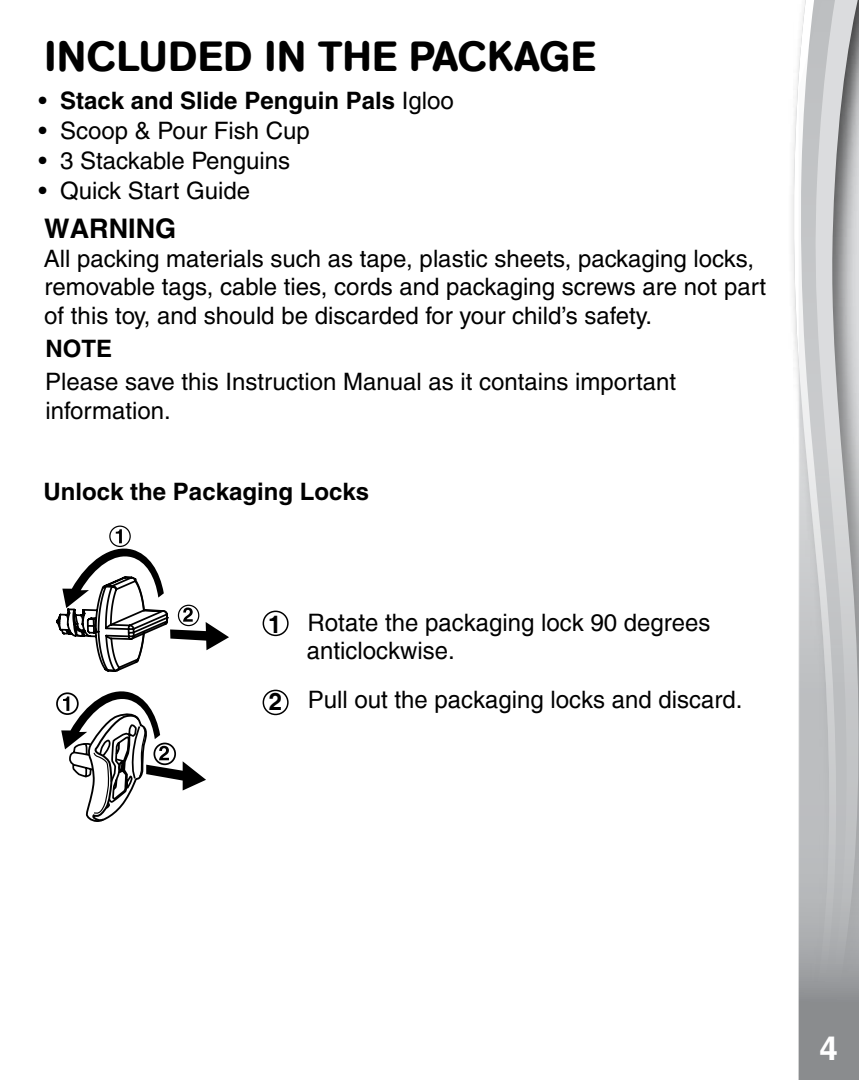
<style>
.page{position:relative;width:859px;height:1080px;background:#fff}
.page>*{position:absolute;margin:0;border:0;box-sizing:border-box;transform-origin:0 0}
.t1{font:500 42px "AG Book Rounded";letter-spacing:.02em;color:#000}
.t2{font:700 33px "Helvetica";color:#fff}
.t3{font:700 27px "Helvetica";color:#000}
.t4{font:500 24px/28.8px "Helvetica";color:#000}
.t5{font:24px/28.8px "Helvetica";color:#000}
.t6{font:700 24px "Helvetica";color:#000}
.t7{font:700 24px "Helvetica";color:#000}
.s1{font-weight:500}
.s2{font-weight:400}
.s3{font-weight:700}
</style>
<div class="page">
<div style="left:56px;top:692px;width:23px;height:23px;border:2px solid #000;border-radius:50%"></div>
<svg style="left:61px;top:691px;width:145px;height:131px"></svg>
<div style="left:153px;top:743px;width:23px;height:22px;border:2px solid #000;border-radius:50%"></div>
<div style="left:263px;top:611px;width:26px;height:25px;border:2px solid #000;border-radius:50%"></div>
<div style="left:263px;top:690px;width:26px;height:25px;border:2px solid #000;border-radius:50%"></div>
<div style="left:109px;top:526px;width:22px;height:21px;border:1px solid #000;border-radius:50%"></div>
<svg style="left:56px;top:529px;width:173px;height:143px"></svg>
<svg style="left:793px;top:55px;width:6px;height:1025px"></svg>
<svg style="left:799px;top:0;width:60px;height:1080px;background:#bdbec0"></svg>
<div style="left:774px;top:1038px;width:24px;height:42px;background:#fff"></div>
<h1 class="t1" style="left:45px;top:32px;width:552px">INCLUDED IN THE PACKAGE</h1>
<p class="t6" style="left:38px;top:86px;width:417px"><span class="s1">•</span> Stack and Slide Penguin Pals <span class="s2">Igloo</span></p>
<p class="t4" style="left:38px;top:116px;width:273px">• Scoop &amp; Pour Fish Cup</p>
<p class="t4" style="left:38px;top:146px;width:253px">• 3 Stackable Penguins</p>
<p class="t4" style="left:38px;top:176px;width:213px">• Quick Start Guide</p>
<p class="t3" style="left:44px;top:212px;width:133px">WARNING</p>
<p class="t4" style="left:44px;top:244px;width:724px">All packing materials such as tape, plastic sheets, packaging locks, removable tags, cable ties, cords and packaging screws are not part of this toy, and should be discarded for your child’s safety.</p>
<p class="t6" style="left:46px;top:334px;width:68px">NOTE</p>
<p class="t4" style="left:45px;top:367px;width:632px">Please save this Instruction Manual as it contains important information.</p>
<p class="t6" style="left:44px;top:477px;width:327px">Unlock the Packaging Locks</p>
<p class="t7" style="left:268px;top:610px;width:15px">1</p>
<p class="t5" style="left:307px;top:608px;width:405px">Rotate the packaging lock 90 degrees anticlockwise.</p>
<p class="t5" style="left:269px;top:685px;width:475px"><span class="s3">2</span> Pull out the packaging locks and discard.</p>
<h2 class="t2" style="left:820px;top:1025px;width:25px">4 <sup>4</sup>4</h2>
</div>
